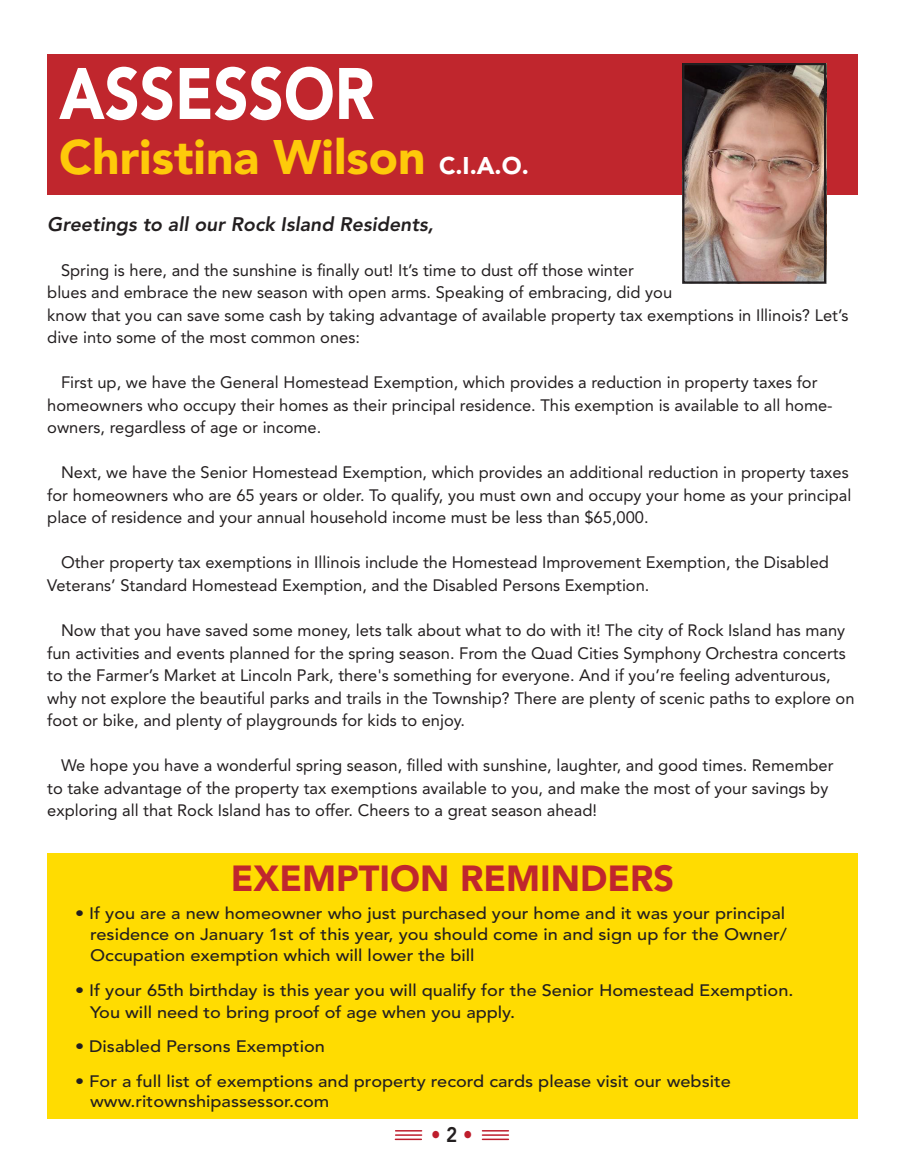
<style>
.page{position:relative;width:905px;height:1175px;background:#fff}
.page>*{position:absolute;margin:0;border:0;box-sizing:border-box;transform-origin:0 0}
.t1{font:900 72px "Avenir LT Std";color:#fff;scale:.85 1}
.t2{font:900 48px "Avenir LT Std";color:#feca0a}
.t3{font:900 36px "Avenir LT Std";color:#c0262d}
.t4{font:800 21px "Avenir LT Std";color:#be1d2c;scale:.9 1}
.t5{font:italic 800 19.5px "Avenir LT Std";color:#231f20}
.t6{font:16.5px/22.5px "Avenir LT Std";color:#231f20}
.t7{font:500 16.5px "Avenir LT Std";color:#231f20;scale:1.1 1}
.s1{font-size:24px;color:#fff}
.s2{color:#231f20}
</style>
<div class="page">
<div style="left:47px;top:54px;width:810px;height:140px;background:#c0262d"></div>
<hr style="left:482px;top:1138px;width:26px;height:2px;background:#be1d2c">
<svg style="left:482px;top:1130px;width:26px;height:5px"></svg>
<hr style="left:395px;top:1138px;width:26px;height:2px;background:#be1d2c">
<svg style="left:395px;top:1130px;width:26px;height:5px"></svg>
<img style="left:685px;top:66px;width:138px;height:215px">
<div style="left:682px;top:63px;width:144px;height:221px;border:2px solid #231f20"></div>
<div style="left:47px;top:852px;width:810px;height:266px;background:#ffdc01"></div>
<p class="t1" style="left:59px;top:50px;width:372px">ASSESSOR</p>
<p class="t2" style="left:59px;top:129px;width:471px">Christina Wilson <span class="s1">C.I.A.O.</span></p>
<p class="t5" style="left:47px;top:212px;width:388px">Greetings to all our Rock Island Residents,</p>
<p class="t6" style="left:47px;top:259px;width:802px;text-indent:14px">Spring is here, and the sunshine is finally out! It’s time to dust off those winter<br>blues and embrace the new season with open arms. Speaking of embracing, did you<br>know that you can save some cash by taking advantage of available property tax exemptions in Illinois? Let’s dive into some of the most common ones:</p>
<p class="t6" style="left:47px;top:371px;width:787px;text-indent:14px">First up, we have the General Homestead Exemption, which provides a reduction in property taxes for homeowners who occupy their homes as their principal residence. This exemption is available to all home&shy;owners, regardless of age or income.</p>
<p class="t6" style="left:47px;top:461px;width:805px;text-indent:14px">Next, we have the Senior Homestead Exemption, which provides an additional reduction in property taxes for homeowners who are 65 years or older. To qualify, you must own and occupy your home as your principal place of residence and your annual household income must be less than $65,000.</p>
<p class="t6" style="left:47px;top:551px;width:783px;text-indent:14px">Other property tax exemptions in Illinois include the Homestead Improvement Exemption, the Disabled<br>Veterans’ Standard Homestead Exemption, and the Disabled Persons Exemption.</p>
<p class="t6" style="left:47px;top:619px;width:808px;text-indent:14px">Now that you have saved some money, lets talk about what to do with it! The city of Rock Island has many fun activities and events planned for the spring season. From the Quad Cities Symphony Orchestra concerts to the Farmer’s Market at Lincoln Park, there's something for everyone. And if you’re feeling adventurous, why not explore the beautiful parks and trails in the Township? There are plenty of scenic paths to explore on foot or bike, and plenty of playgrounds for kids to enjoy.</p>
<p class="t6" style="left:47px;top:754px;width:787px;text-indent:14px">We hope you have a wonderful spring season, filled with sunshine, laughter, and good times. Remember to take advantage of the property tax exemptions available to you, and make the most of your savings by exploring all that Rock Island has to offer. Cheers to a great season ahead!</p>
<p class="t3" style="left:231px;top:856px;width:445px">EXEMPTION REMINDERS</p>
<p class="t7" style="left:75px;top:904px;width:647px">• If you are a new homeowner who just purchased your home and it was your principal</p>
<p class="t7" style="left:90px;top:924px;width:635px">residence on January 1st of this year, you should come in and sign up for the Owner/</p>
<p class="t7" style="left:90px;top:946px;width:351px">Occupation exemption which will lower the bill</p>
<p class="t7" style="left:75px;top:980px;width:654px">• If your 65th birthday is this year you will qualify for the Senior Homestead Exemption.</p>
<p class="t7" style="left:90px;top:1002px;width:388px">You will need to bring proof of age when you apply.</p>
<p class="t7" style="left:75px;top:1036px;width:229px">• Disabled Persons Exemption</p>
<p class="t7" style="left:75px;top:1071px;width:597px">• For a full list of exemptions and property record cards please visit our website</p>
<p class="t7" style="left:90px;top:1091px;width:219px">www.ritownshipassessor.com</p>
<p class="t4" style="left:431px;top:1122px;width:47px">• <span class="s2">2</span> •</p>
</div>
